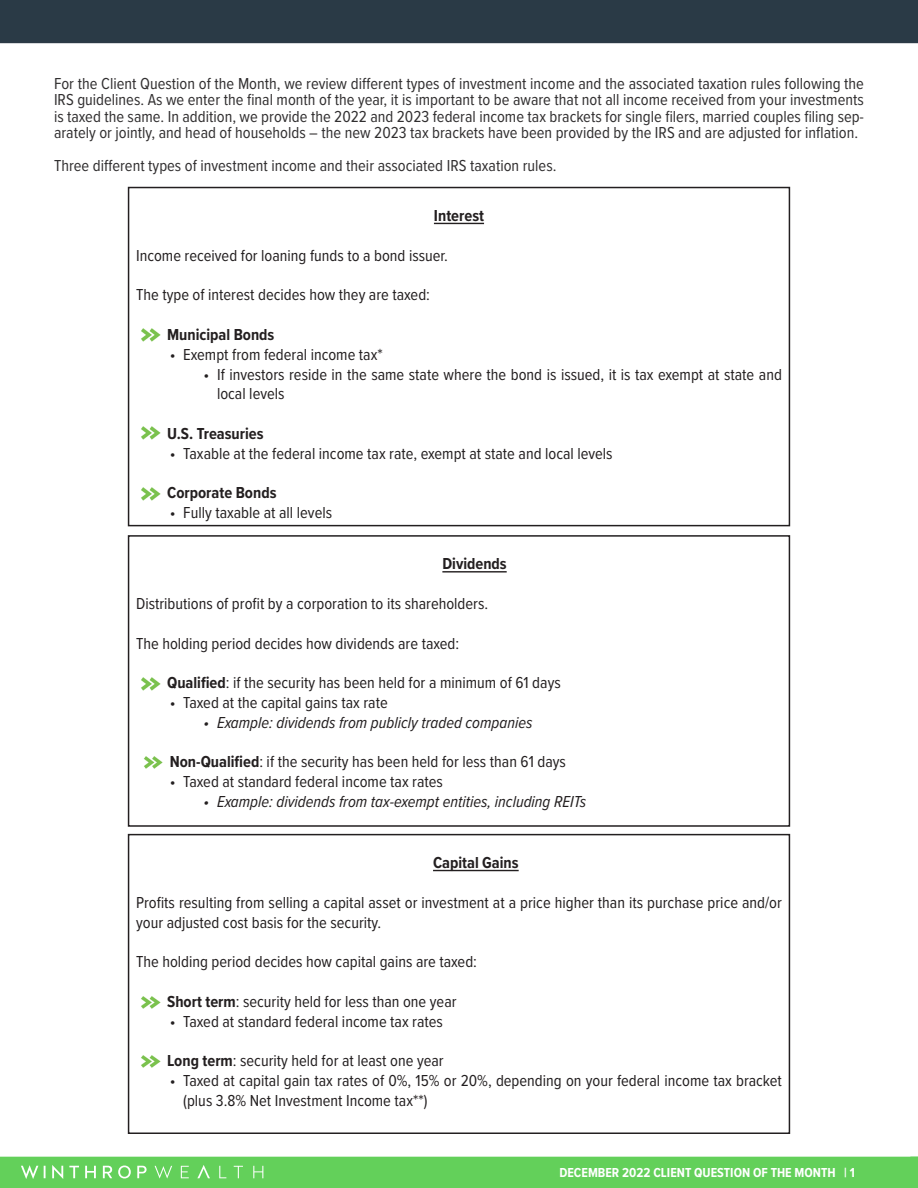
<style>
.page{position:relative;width:918px;height:1188px;background:#fff}
.page>*{position:absolute;margin:0;border:0;box-sizing:border-box;transform-origin:0 0}
.t1{font:16.5px/19.8px "Proxima Nova Cond";color:#231f20}
.t2{font:16.5px/16.5px "Proxima Nova Cond";color:#312f30;text-align:justify}
.t3{font:italic 16.5px "Proxima Nova Cond";color:#231f20}
.t4{font:700 16.5px "Proxima Nova Cond";color:#231f20}
.t5{font:700 13.5px "Proxima Nova Cond";color:#fff}
.s1{font-weight:700}
</style>
<div class="page">
<div style="left:0;top:1157px;width:918px;height:31px;background:#63d05a"></div>
<div style="left:0;top:0;width:918px;height:43px;background:#2a3a46"></div>
<hr style="left:434px;top:223px;width:50px;height:1px;background:#231f20">
<div style="left:128px;top:187px;width:662px;height:339px;border:2px solid #231f20"></div>
<hr style="left:442px;top:571px;width:65px;height:2px;background:#231f20">
<div style="left:128px;top:535px;width:662px;height:292px;border:2px solid #231f20"></div>
<hr style="left:433px;top:870px;width:86px;height:1px;background:#231f20">
<div style="left:128px;top:834px;width:662px;height:300px;border:2px solid #231f20"></div>
<img style="left:141px;top:487px;width:19px;height:14px">
<img style="left:141px;top:328px;width:19px;height:14px">
<img style="left:141px;top:426px;width:19px;height:14px">
<img style="left:141px;top:677px;width:19px;height:14px">
<img style="left:144px;top:756px;width:19px;height:13px">
<img style="left:141px;top:996px;width:19px;height:13px">
<img style="left:141px;top:1055px;width:19px;height:13px">
<p class="t2" style="left:54px;top:74px;width:812px">For the Client Question of the Month, we review different types of investment income and the associated taxation rules following the IRS guidelines. As we enter the final month of the year, it is important to be aware that not all income received from your investments is taxed the same. In addition, we provide the 2022 and 2023 federal income tax brackets for single filers, married couples filing sep&shy;arately or jointly, and head of households – the new 2023 tax brackets have been provided by the IRS and are adjusted for inflation.</p>
<p class="t2" style="left:54px;top:157px;width:504px">Three different types of investment income and their associated IRS taxation rules.</p>
<p class="t4" style="left:434px;top:203px;width:52px">Interest</p>
<p class="t1" style="left:136px;top:245px;width:313px">Income received for loaning funds to a bond issuer.</p>
<p class="t1" style="left:136px;top:284px;width:295px">The type of interest decides how they are taxed:</p>
<p class="t4" style="left:167px;top:322px;width:109px">Municipal Bonds</p>
<p class="t1" style="left:170px;top:344px;width:214px">• Exempt from federal income tax*</p>
<p class="t1" style="left:217px;top:363px;width:566px;text-indent:-14px">• If investors reside in the same state where the bond is issued, it is tax exempt at state and local levels</p>
<p class="t4" style="left:167px;top:421px;width:98px">U.S. Treasuries</p>
<p class="t1" style="left:170px;top:443px;width:444px">• Taxable at the federal income tax rate, exempt at state and local levels</p>
<p class="t4" style="left:167px;top:481px;width:111px">Corporate Bonds</p>
<p class="t1" style="left:170px;top:502px;width:164px">• Fully taxable at all levels</p>
<p class="t4" style="left:442px;top:552px;width:66px">Dividends</p>
<p class="t1" style="left:136px;top:593px;width:354px">Distributions of profit by a corporation to its shareholders.</p>
<p class="t1" style="left:136px;top:633px;width:325px">The holding period decides how dividends are taxed:</p>
<p class="t1" style="left:167px;top:672px;width:395px"><span class="s1">Qualified</span>: if the security has been held for a minimum of 61 days</p>
<p class="t1" style="left:170px;top:692px;width:220px">• Taxed at the capital gains tax rate</p>
<p class="t3" style="left:204px;top:710px;width:330px">• Example: dividends from publicly traded companies</p>
<p class="t1" style="left:170px;top:751px;width:398px"><span class="s1">Non-Qualified</span>: if the security has been held for less than 61 days</p>
<p class="t1" style="left:170px;top:771px;width:275px">• Taxed at standard federal income tax rates</p>
<p class="t3" style="left:204px;top:789px;width:384px">• Example: dividends from tax-exempt entities, including REITs</p>
<p class="t4" style="left:433px;top:851px;width:87px">Capital Gains</p>
<p class="t1" style="left:136px;top:892px;width:647px">Profits resulting from selling a capital asset or investment at a price higher than its purchase price and/or your adjusted cost basis for the security.</p>
<p class="t1" style="left:136px;top:951px;width:342px">The holding period decides how capital gains are taxed:</p>
<p class="t1" style="left:167px;top:991px;width:291px"><span class="s1">Short term</span>: security held for less than one year</p>
<p class="t1" style="left:170px;top:1011px;width:275px">• Taxed at standard federal income tax rates</p>
<p class="t1" style="left:167px;top:1050px;width:278px"><span class="s1">Long term</span>: security held for at least one year</p>
<p class="t1" style="left:183px;top:1070px;width:600px;text-indent:-14px">• Taxed at capital gain tax rates of 0%, 15% or 20%, depending on your federal income tax bracket (plus 3.8% Net Investment Income tax**)</p>
<p class="t5" style="left:559px;top:1163px;width:297px">DECEMBER 2022 CLIENT QUESTION OF THE MONTH | 1</p>
</div>
